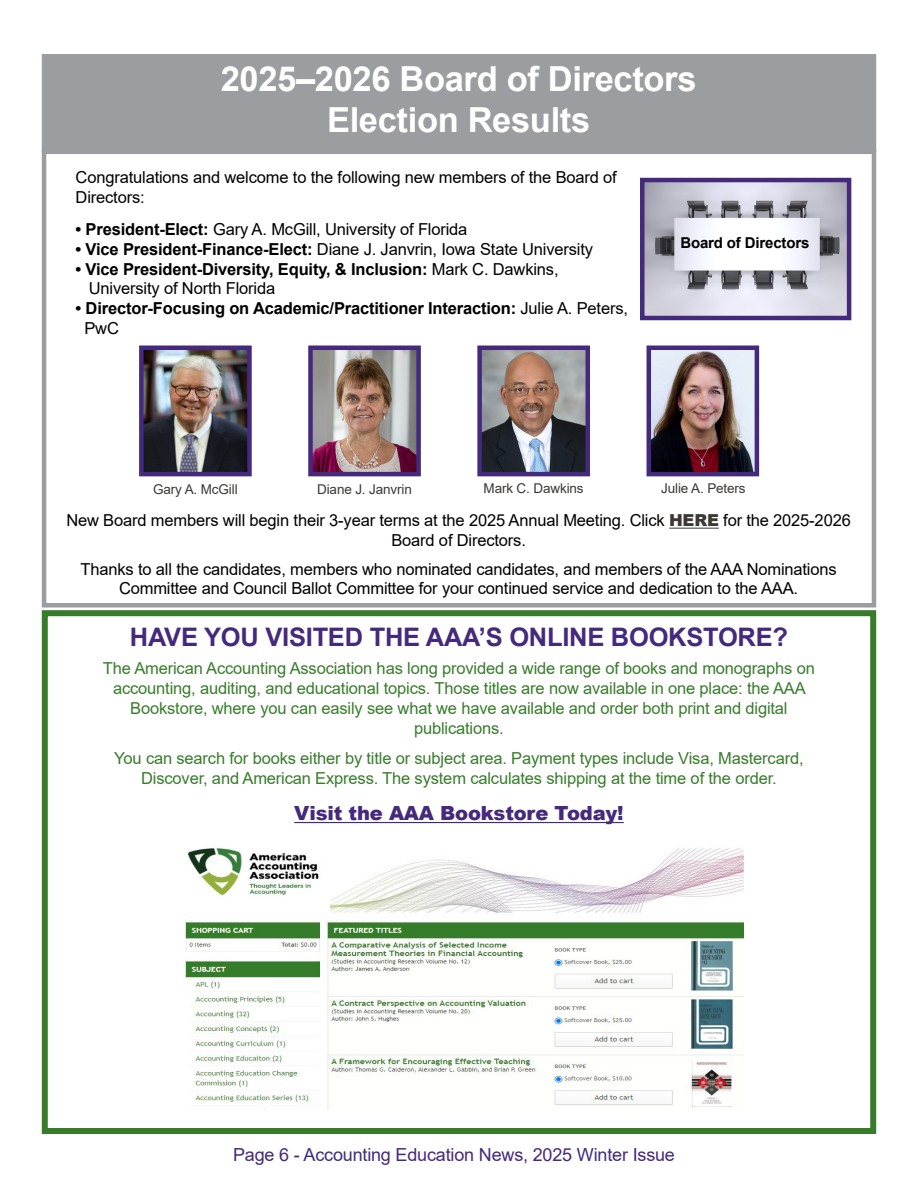
<style>
.page{position:relative;width:918px;height:1188px;background:#fff}
.page>*{position:absolute;margin:0;border:0;box-sizing:border-box;transform-origin:0 0}
.t1{font:700 34.5px/41.4px "Arial";letter-spacing:-.01em;color:#fff;text-align:center}
.t2{font:700 25.5px "Arial";letter-spacing:-.01em;color:#45297c}
.t3{font:900 19.5px "Arial";letter-spacing:-.01em;color:#45297c}
.t4{font:18px "Arial";letter-spacing:-.01em;color:#45297c}
.t5{font:16.5px/19.8px "Arial";letter-spacing:-.01em;color:#000;text-align:center}
.t6{font:16.5px/19.8px "Arial";letter-spacing:-.01em;color:#387c2b;text-align:center}
.t7{font:700 16.5px/19.8px "Arial";letter-spacing:-.01em;color:#000}
.t8{font:700 15px "Arial";letter-spacing:-.01em;color:#000}
.t9{font:13.5px "Arial";letter-spacing:-.01em;color:#3b3936}
.s1{font-weight:700}
.s2{font-weight:400}
.s3{font-weight:900;color:#3c3935}
</style>
<div class="page">
<div style="left:42px;top:54px;width:834px;height:98px;background:#9b9da0"></div>
<div style="left:42px;top:150px;width:834px;height:458px;background:#fff;border:4px solid #9b9da0"></div>
<img style="left:645px;top:183px;width:201px;height:132px">
<div style="left:640px;top:178px;width:211px;height:142px;border:4px solid #45297c"></div>
<hr style="left:669px;top:528px;width:50px;height:1px;background:#3c3935">
<div style="left:42px;top:610px;width:834px;height:524px;background:#fff;border:6px solid #387c2b"></div>
<hr style="left:294px;top:822px;width:330px;height:1px;background:#45297c">
<img style="left:184px;top:847px;width:559px;height:262px">
<img style="left:144px;top:351px;width:103px;height:120px">
<div style="left:139px;top:346px;width:113px;height:130px;border:4px solid #45297c"></div>
<img style="left:313px;top:351px;width:103px;height:120px">
<div style="left:308px;top:346px;width:113px;height:130px;border:4px solid #45297c"></div>
<img style="left:482px;top:351px;width:103px;height:120px">
<div style="left:477px;top:346px;width:113px;height:130px;border:4px solid #45297c"></div>
<img style="left:652px;top:351px;width:102px;height:120px">
<div style="left:647px;top:346px;width:112px;height:130px;border:4px solid #45297c"></div>
<h1 class="t1" style="left:221px;top:58px;width:477px">2025–2026 Board of Directors<br>Election Results</h1>
<p class="t5" style="left:76px;top:167px;width:543px;text-align:left">Congratulations and welcome to the following new members of the Board of<br>Directors:</p>
<p class="t5" style="left:76px;top:219px;width:393px"><span class="s1">• President-Elect:</span> Gary A. McGill, University of Florida</p>
<p class="t5" style="left:76px;top:239px;width:519px"><span class="s1">• Vice President-Finance-Elect:</span> Diane J. Janvrin, Iowa State University</p>
<p class="t7" style="left:89px;top:259px;width:471px;text-indent:-13px">• Vice President-Diversity, Equity, &amp; Inclusion: <span class="s2">Mark C. Dawkins,<br>University of North Florida</span></p>
<p class="t7" style="left:84px;top:299px;width:545px;text-indent:-9px">• Director-Focusing on Academic/Practitioner Interaction: <span class="s2">Julie A. Peters,<br>PwC</span></p>
<p class="t8" style="left:680px;top:232px;width:131px">Board of Directors</p>
<p class="t9" style="left:153px;top:480px;width:86px">Gary A. McGill</p>
<p class="t9" style="left:317px;top:480px;width:96px">Diane J. Janvrin</p>
<p class="t9" style="left:484px;top:479px;width:102px">Mark C. Dawkins</p>
<p class="t9" style="left:661px;top:479px;width:86px">Julie A. Peters</p>
<p class="t5" style="left:66px;top:510px;width:786px">New Board members will begin their 3-year terms at the 2025 Annual Meeting. Click <span class="s3">HERE</span> for the 2025-2026<br>Board of Directors.</p>
<p class="t5" style="left:81px;top:559px;width:758px">Thanks to all the candidates, members who nominated candidates, and members of the AAA Nominations<br>Committee and Council Ballot Committee for your continued service and dedication to the AAA.</p>
<h2 class="t2" style="left:130px;top:619px;width:660px">HAVE YOU VISITED THE AAA’S ONLINE BOOKSTORE?</h2>
<p class="t6" style="left:103px;top:659px;width:714px">The American Accounting Association has long provided a wide range of books and monographs on accounting, auditing, and educational topics. Those titles are now available in one place: the AAA Bookstore, where you can easily see what we have available and order both print and digital publications.</p>
<p class="t6" style="left:114px;top:749px;width:691px">You can search for books either by title or subject area. Payment types include Visa, Mastercard,<br>Discover, and American Express. The system calculates shipping at the time of the order.</p>
<p class="t3" style="left:294px;top:799px;width:331px">Visit the AAA Bookstore Today!</p>
<p class="t4" style="left:233px;top:1142px;width:443px">Page 6 - Accounting Education News, 2025 Winter Issue</p>
</div>
